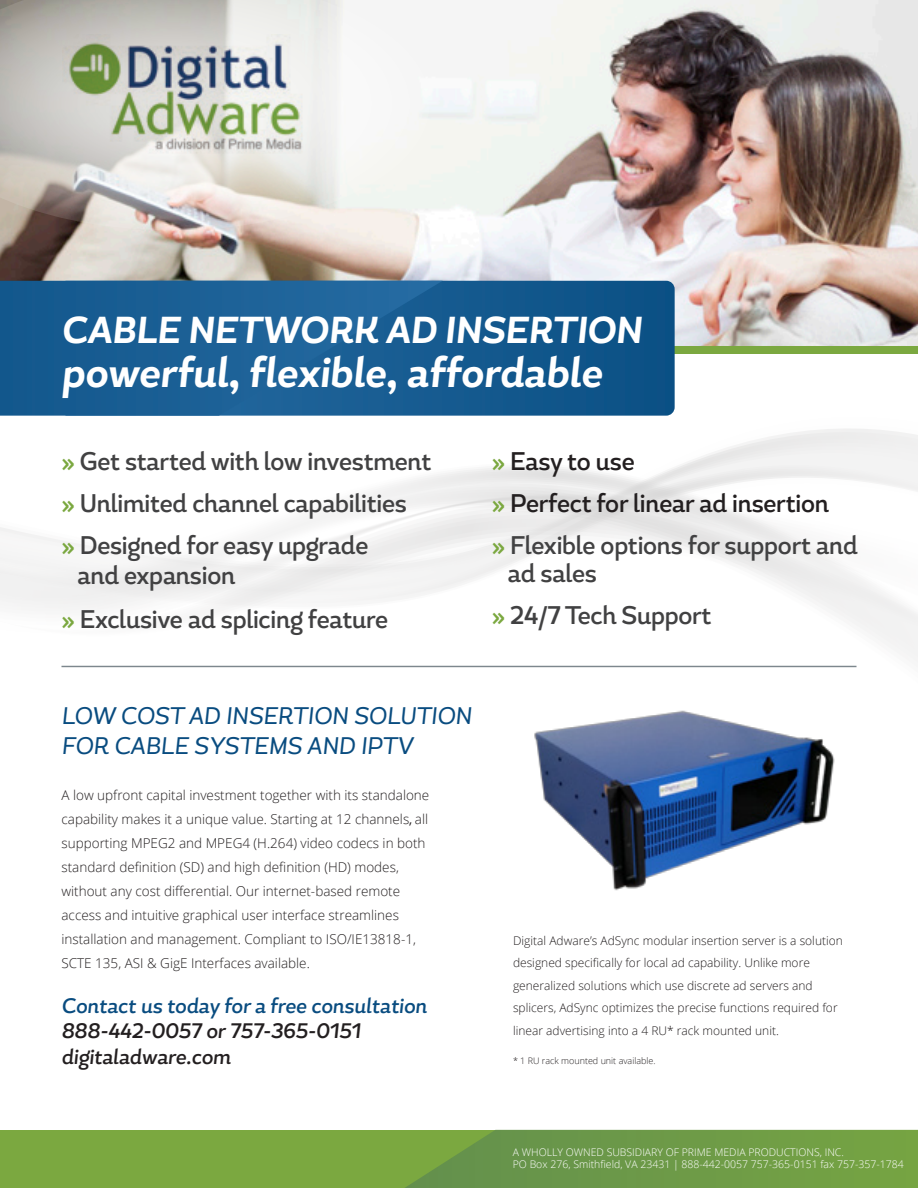
<style>
.page{position:relative;width:918px;height:1188px;background:#fff}
.page>*{position:absolute;margin:0;border:0;box-sizing:border-box;transform-origin:0 0}
.t1{font:italic 700 42px "Magallanes Cond";color:#fff}
.t2{font:italic 700 37.5px "Magallanes Cond";color:#fff}
.t3{font:500 25.5px/42px "Magallanes Cond";letter-spacing:-.01em;color:#414142}
.t4{font:500 25.5px/42px "Magallanes Cond";letter-spacing:-.01em;color:#231f20}
.t5{font:italic 24px/30px "Magallanes Cond";color:#094c80}
.t6{font:italic 500 21px/25.2px "Magallanes Cond";color:#231f20}
.t7{font:italic 500 21px "Magallanes Cond";color:#094c80}
.t8{font:300 13.5px/24px "Open Sans";color:#231f20}
.t9{font:300 12px/22.5px "Open Sans";color:#231f20}
.t10{font:300 10.5px/12.6px "Open Sans";color:#fff}
.t11{font:300 9px "Open Sans";color:#231f20}
.s1{color:#7ba840}
.s2{color:#414142}
.s3{font-family:"Myriad Pro";font-weight:400}
</style>
<div class="page">
<div style="left:0;top:1130px;width:918px;height:58px;background:#7ba840"></div>
<svg style="left:405px;top:1130px;width:363px;height:58px"></svg>
<img style="left:0;top:0;width:918px;height:346px">
<svg style="left:746px;top:439px;width:172px;height:4px"></svg>
<svg style="left:723px;top:446px;width:195px;height:4px"></svg>
<svg style="left:717px;top:450px;width:201px;height:3px"></svg>
<svg style="left:694px;top:453px;width:224px;height:8px;fill:#f3f3f3"></svg>
<svg style="left:0;top:483px;width:918px;height:185px"></svg>
<div style="left:13px;top:346px;width:905px;height:8px;background:#7ba840"></div>
<svg style="left:0;top:0;width:430px;height:230px"></svg>
<img style="left:62px;top:34px;width:250px;height:130px">
<div style="left:443px;top:281px;width:232px;height:135px;background:#10558a"></div>
<svg style="left:0;top:281px;width:443px;height:135px;background:#1a5f94"></svg>
<hr style="left:61px;top:666px;width:796px;height:1px;background:#7d878d">
<img style="left:534px;top:710px;width:301px;height:181px">
<h2 class="t2" style="left:61px;top:306px;width:582px">CABLE NETWORK AD INSERTION</h2>
<h1 class="t1" style="left:61px;top:345px;width:542px">powerful, flexible, affordable</h1>
<h3 class="t3" style="left:61px;top:441px;width:372px"><span class="s1">»</span> Get started with low investment <span class="s1">»</span> Unlimited channel capabilities<br><span class="s1">»</span> Designed for easy upgrade</h3>
<h3 class="t3" style="left:61px;top:554px;width:328px;line-height:43.5px;text-indent:16px">and expansion<br><span class="s1">»</span> Exclusive ad splicing feature</h3>
<h3 class="t4" style="left:492px;top:440px;width:368px"><span class="s1">»</span> Easy to use<br><span class="s1">»</span> Perfect for linear ad insertion<br><span class="s1">»</span> <span class="s2">Flexible options for support and</span></h3>
<h3 class="t3" style="left:492px;top:553px;width:221px;text-indent:16px">ad sales<br><span class="s1">»</span> 24/7 Tech Support</h3>
<h3 class="t5" style="left:61px;top:700px;width:412px">LOW COST AD INSERTION SOLUTION<br>FOR CABLE SYSTEMS AND IPTV</h3>
<p class="t8" style="left:61px;top:783px;width:369px">A low upfront capital investment together with its standalone capability makes it a unique value. Starting at 12 channels<span class="s3">,</span> all supporting MPEG2 and MPEG4 (H.264) video codecs in both standard definition (SD) and high definition (HD) modes, without any cost differential. Our internet-based remote access and intuitive graphical user interface streamlines installation and management. Compliant to ISO/IE13818-1, SCTE 135, ASI &amp; GigE Interfaces available.</p>
<h3 class="t7" style="left:61px;top:993px;width:367px">Contact us today for a free consultation</h3>
<h3 class="t6" style="left:61px;top:1019px;width:301px">888-442-0057 or 757-365-0151 digitaladware.com</h3>
<p class="t9" style="left:513px;top:929px;width:331px">Digital Adware’s AdSync modular insertion server is a solution designed specifically for local ad capability. Unlike more generalized solutions which use discrete ad servers and splicers, AdSync optimizes the precise functions required for linear advertising into a 4 RU* rack mounted unit.</p>
<p class="t11" style="left:513px;top:1055px;width:144px">* 1 RU rack mounted unit available.</p>
<p class="t10" style="left:513px;top:1145px;width:392px">A WHOLLY OWNED SUBSIDIARY OF PRIME MEDIA PRODUCTIONS, INC.<br>PO Box 276, Smithfield, VA 23431 | 888-442-0057 757-365-0151 fax 757-357-1784</p>
</div>
